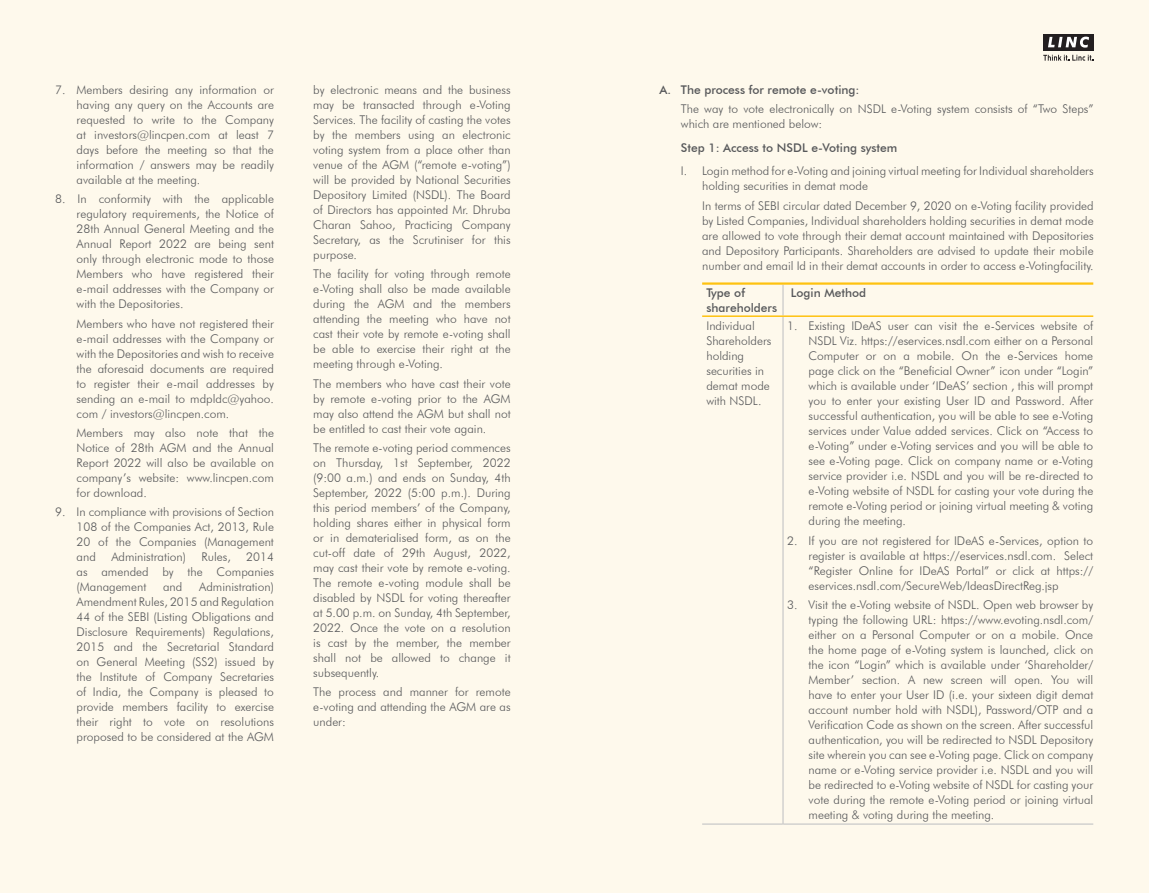
<style>
.page{position:relative;width:1149px;height:893px;background:#fff}
.page>*{position:absolute;margin:0;border:0;box-sizing:border-box;transform-origin:0 0}
._5_5{font:300 12px/15px "Futura BT";color:#57585a;text-align:justify}
._5{font:300 12px/15px "Futura BT";color:#57585a;text-align:justify}
._15{font:300 12px/15px "Futura BT";color:#57585a;text-align:justify}
._10{font:300 12px/15px "Futura BT";color:#57585a}
.Sub_Head{font:500 12px/15px "Futura BT";color:#57585a}
.body_copy{font:300 12px/15px "Futura BT";color:#57585a}
.body_copy-2{font:500 12px "Futura BT";color:#57585a}
</style>
<div class="page">
<div style="left:0;top:0;width:1148px;height:893px;background:#fef9ec"></div>
<hr style="left:782px;top:285px;width:1px;height:30px;background:#bcbdc0">
<hr style="left:782px;top:317px;width:1px;height:507px;background:#bcbdc0">
<hr style="left:702px;top:824px;width:80px;height:1px;background:#bcbdc0">
<hr style="left:783px;top:824px;width:309px;height:1px;background:#bcbdc0">
<hr style="left:702px;top:282px;width:80px;height:3px;background:#fec210">
<hr style="left:782px;top:282px;width:310px;height:3px;background:#fec210">
<hr style="left:702px;top:315px;width:80px;height:2px;background:#fec210">
<hr style="left:782px;top:315px;width:310px;height:2px;background:#fec210">
<div style="left:1042px;top:34px;width:51px;height:16px;background:#231f20"></div>
<svg style="left:1048px;top:37px;width:40px;height:11px"></svg>
<svg style="left:1043px;top:55px;width:50px;height:6px"></svg>
<p class="_5_5" style="left:77px;top:82px;width:199px;text-indent:-21px">7. Members desiring any information or having any query on the Accounts are requested to write to the Company at investors@lincpen.com at least 7 days before the meeting so that the information / answers may be readily available at the meeting.</p>
<p class="_5_5" style="left:77px;top:192px;width:199px;text-indent:-21px">8. In conformity with the applicable regulatory requirements, the Notice of 28th Annual General Meeting and the Annual Report 2022 are being sent only through electronic mode to those Members who have registered their e-mail addresses with the Company or with the Depositories.</p>
<p class="_5" style="left:77px;top:316px;width:199px">Members who have not registered their e-mail addresses with the Company or with the Depositories and wish to receive the aforesaid documents are required to register their e-mail addresses by sending an e-mail to mdpldc@yahoo. com / investors@lincpen.com.</p>
<p class="_5" style="left:77px;top:425px;width:199px">Members may also note that the Notice of 28th AGM and the Annual Report 2022 will also be available on company’s website: www.lincpen.com for download.</p>
<p class="_5_5" style="left:77px;top:504px;width:199px;text-indent:-21px">9. In compliance with provisions of Section 108 of the Companies Act, 2013, Rule 20 of the Companies (Management and</p>
<p class="_5_5" style="left:111px;top:549px;width:76px">Administration)</p>
<p class="_5_5" style="left:201px;top:549px;width:31px">Rules,</p>
<p class="_5_5" style="left:77px;top:549px;width:199px;text-indent:170px">2014 as amended by the Companies (Management</p>
<p class="_5_5" style="left:77px;top:579px;width:199px;text-indent:123px">Administration)<br>Amendment Rules, 2015 and Regulation 44 of the SEBI (Listing Obligations and Disclosure Requirements) Regulations, 2015 and the Secretarial Standard on General Meeting (SS2) issued by the Institute of Company Secretaries of India, the Company is pleased to provide members facility to exercise their right to vote on resolutions proposed to be considered at the AGM</p>
<p class="_5_5" style="left:163px;top:579px;width:21px">and</p>
<p class="_5_5" style="left:313px;top:82px;width:199px">by electronic means and the business may be transacted through e-Voting Services. The facility of casting the votes by the members using an electronic voting system from a place other than venue of the AGM (“remote e-voting”) will be provided by National Securities Depository Limited (NSDL). The Board of Directors has appointed Mr. Dhruba Charan Sahoo, Practicing Company Secretary, as the Scrutiniser for this purpose.</p>
<p class="_5" style="left:313px;top:267px;width:199px">The facility for voting through remote e-Voting shall also be made available during the AGM and the members attending the meeting who have not cast their vote by remote e-voting shall be able to exercise their right at the meeting through e-Voting.</p>
<p class="_5" style="left:313px;top:376px;width:199px">The members who have cast their vote by remote e-voting prior to the AGM may also attend the AGM but shall not be entitled to cast their vote again.</p>
<p class="_5" style="left:313px;top:440px;width:199px">The remote e-voting period commences on Thursday, 1st September, 2022 (9:00 a.m.) and ends on Sunday, 4th September, 2022 (5:00 p.m.). During this period members’ of the Company, holding shares either in physical form or in dematerialised form, as on the cut-off date of 29th August, 2022, may cast their vote by remote e-voting.<br>The remote e-voting module shall be disabled by NSDL for voting thereafter at 5.00 p.m. on Sunday, 4th September, 2022. Once the vote on a resolution is cast by the member, the member shall not be allowed to change it subsequently.</p>
<p class="_5" style="left:313px;top:684px;width:199px">The process and manner for remote e-voting and attending the AGM are as under:</p>
<p class="Sub_Head" style="left:659px;top:82px;width:201px">A. The process for remote e-voting:</p>
<p class="_10" style="left:680px;top:102px;width:414px">The way to vote electronically on NSDL e-Voting system consists of “Two Steps” which are mentioned below:</p>
<p class="body_copy-2" style="left:680px;top:140px;width:218px">Step 1: Access to NSDL e-Voting system</p>
<p class="_10" style="left:702px;top:164px;width:393px;text-indent:-21px">I. Login method for e-Voting and joining virtual meeting for Individual shareholders holding securities in demat mode</p>
<p class="_15" style="left:702px;top:198px;width:393px">In terms of SEBI circular dated December 9, 2020 on e-Voting facility provided by Listed Companies, Individual shareholders holding securities in demat mode are allowed to vote through their demat account maintained with Depositories and Depository Participants. Shareholders are advised to update their mobile number and email Id in their demat accounts in order to access e-Votingfacility.</p>
<p class="Sub_Head" style="left:706px;top:285px;width:72px">Type of shareholders</p>
<p class="Sub_Head" style="left:790px;top:285px;width:77px">Login Method</p>
<p class="body_copy" style="left:706px;top:319px;width:66px">Individual<br>Shareholders holding securities in demat mode with NSDL.</p>
<p class="_5_5" style="left:808px;top:319px;width:286px;text-indent:-21px">1. Existing IDeAS user can visit the e-Services website of NSDL Viz. https://eservices.nsdl.com either on a Personal Computer or on a mobile. On the e-Services home page click on the “Beneficial Owner” icon under “Login” which is available under ‘IDeAS’ section , this will prompt you to enter your existing User ID and Password. After successful authentication, you will be able to see e-Voting services under Value added services. Click on “Access to e-Voting” under e-Voting services and you will be able to see e-Voting page. Click on company name or e-Voting service provider i.e. NSDL and you will be re-directed to e-Voting website of NSDL for casting your vote during the remote e-Voting period or joining virtual meeting &amp; voting during the meeting.</p>
<p class="_5_5" style="left:808px;top:533px;width:286px;text-indent:-21px">2. If you are not registered for IDeAS e-Services, option to register is available at https://eservices.nsdl.com. Select “Register Online for IDeAS Portal” or click at https:// eservices.nsdl.com/SecureWeb/IdeasDirectReg.jsp</p>
<p class="_5_5" style="left:808px;top:597px;width:286px;text-indent:-21px">3. Visit the e-Voting website of NSDL. Open web browser by typing the following URL: https://www.evoting.nsdl.com/ either on a Personal Computer or on a mobile. Once the home page of e-Voting system is launched, click on the icon “Login” which is available under ‘Shareholder/ Member’ section. A new screen will open. You will have to enter your User ID (i.e. your sixteen digit demat account number hold with NSDL), Password/OTP and a Verification Code as shown on the screen. After successful authentication, you will be redirected to NSDL Depository site wherein you can see e-Voting page. Click on company name or e-Voting service provider i.e. NSDL and you will be redirected to e-Voting website of NSDL for casting your vote during the remote e-Voting period or joining virtual meeting &amp; voting during the meeting.</p>
</div>
